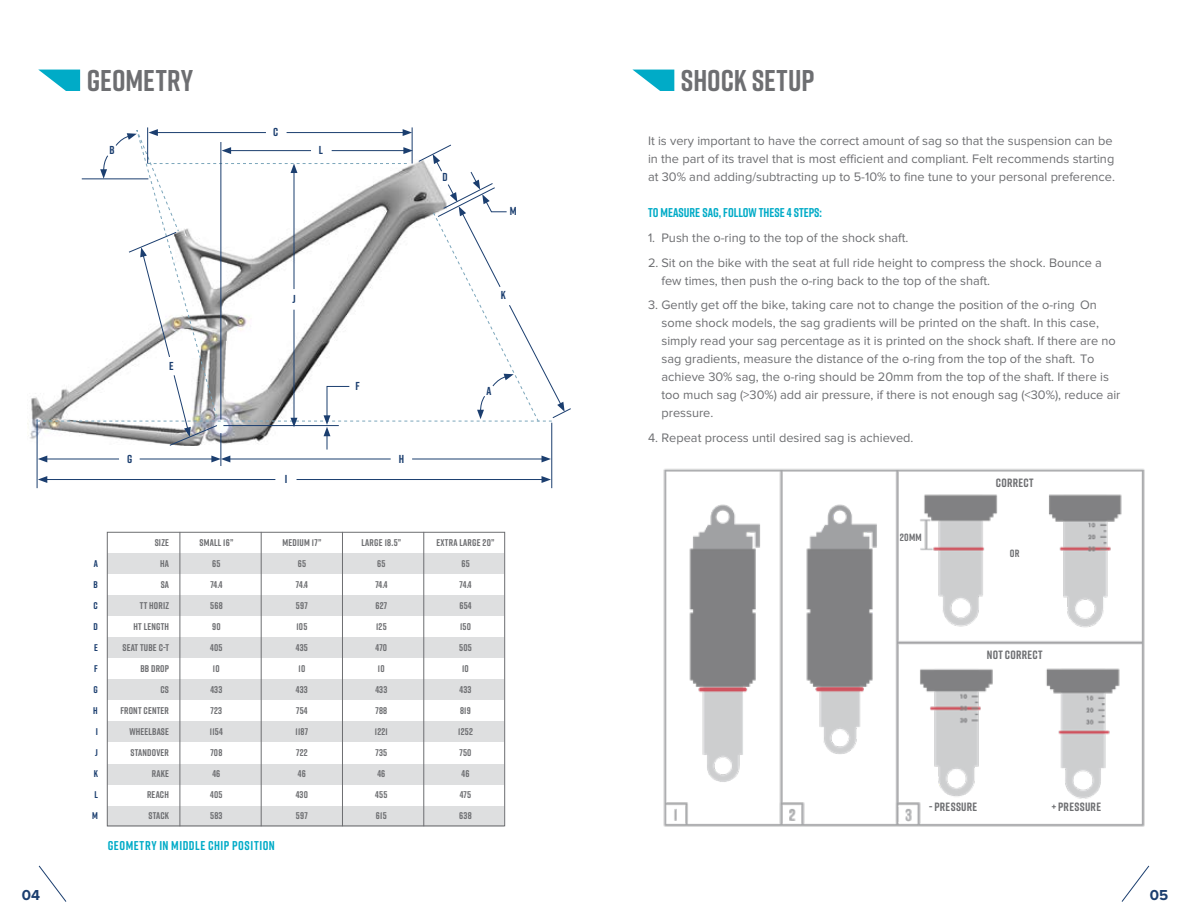
<style>
.page{position:relative;width:1188px;height:918px;background:#fff}
.page>*{position:absolute;margin:0;border:0;box-sizing:border-box;transform-origin:0 0}
.t1{font:700 30px "Rift";color:#6d6e71}
.t2{font:700 15px "Proxima Nova";color:#1b3e6f}
.t3{font:12.75px/18px "Proxima Nova";color:#6d6e71}
.t4{font:700 12.75px "Rift";color:#00abc7}
.t5{font:700 12.75px "Rift";letter-spacing:.035em;color:#00abc7}
.t6{font:700 12px "Rift";letter-spacing:.03em;color:#6d6e71}
.t7{font:700 11.55px "Rift";color:#1b3e6f}
.t8{font:700 10.5px "Rift";letter-spacing:.02em;color:#6d6e71}
.t9{font:700 9.75px/21px "Rift";letter-spacing:.025em;color:#6d6e71;text-align:right}
.t10{font:700 9.75px/21px "Rift";color:#1b3e6f;text-align:center}
</style>
<div class="page">
<svg style="left:1121px;top:865px;width:29px;height:37px"></svg>
<svg style="left:38px;top:865px;width:29px;height:37px"></svg>
<div style="left:108px;top:553px;width:396px;height:20px;background:#dedfe0"></div>
<div style="left:108px;top:595px;width:396px;height:20px;background:#dedfe0"></div>
<div style="left:108px;top:638px;width:396px;height:20px;background:#dedfe0"></div>
<div style="left:108px;top:680px;width:396px;height:20px;background:#dedfe0"></div>
<div style="left:108px;top:722px;width:396px;height:20px;background:#dedfe0"></div>
<div style="left:108px;top:764px;width:396px;height:20px;background:#dedfe0"></div>
<div style="left:108px;top:806px;width:396px;height:20px;background:#dedfe0"></div>
<img style="left:663px;top:468px;width:482px;height:359px">
<svg style="left:39px;top:70px;width:41px;height:21px"></svg>
<svg style="left:633px;top:70px;width:41px;height:21px"></svg>
<hr style="left:37px;top:420px;width:1px;height:68px;background:#1b3e6f">
<hr style="left:221px;top:433px;width:1px;height:33px;background:#1b3e6f">
<hr style="left:551px;top:423px;width:1px;height:65px;background:#1b3e6f">
<hr style="left:45px;top:479px;width:230px;height:1px;background:#1b3e6f">
<svg style="left:38px;top:476px;width:9px;height:7px"></svg>
<hr style="left:45px;top:459px;width:74px;height:1px;background:#1b3e6f">
<svg style="left:38px;top:456px;width:9px;height:6px"></svg>
<hr style="left:228px;top:459px;width:163px;height:1px;background:#1b3e6f">
<hr style="left:140px;top:459px;width:74px;height:1px;background:#1b3e6f">
<svg style="left:211px;top:456px;width:19px;height:6px"></svg>
<hr style="left:412px;top:459px;width:132px;height:1px;background:#1b3e6f">
<svg style="left:542px;top:456px;width:9px;height:6px"></svg>
<hr style="left:297px;top:479px;width:247px;height:1px;background:#1b3e6f">
<svg style="left:542px;top:476px;width:9px;height:7px"></svg>
<svg style="left:37px;top:127px;width:534px;height:323px"></svg>
<div style="left:107px;top:532px;width:398px;height:294px;border:1px solid #6d6e71"></div>
<hr style="left:180px;top:532px;width:1px;height:294px;background:#6d6e71">
<hr style="left:261px;top:532px;width:1px;height:294px;background:#6d6e71">
<hr style="left:342px;top:532px;width:1px;height:294px;background:#6d6e71">
<hr style="left:423px;top:532px;width:1px;height:294px;background:#6d6e71">
<h1 class="t1" style="left:87px;top:59px;width:108px">GEOMETRY</h1>
<p class="t7" style="left:109px;top:142px;width:7px">B</p>
<p class="t7" style="left:127px;top:451px;width:7px">G</p>
<p class="t7" style="left:169px;top:358px;width:6px">E</p>
<p class="t7" style="left:273px;top:124px;width:7px">C</p>
<p class="t7" style="left:319px;top:142px;width:6px">L</p>
<p class="t7" style="left:292px;top:291px;width:5px">J</p>
<p class="t7" style="left:285px;top:471px;width:4px">I</p>
<p class="t7" style="left:355px;top:378px;width:6px">F</p>
<p class="t7" style="left:399px;top:451px;width:7px">H</p>
<p class="t7" style="left:442px;top:169px;width:7px">D</p>
<p class="t7" style="left:510px;top:203px;width:8px">M</p>
<p class="t7" style="left:501px;top:287px;width:6px">K</p>
<p class="t7" style="left:486px;top:383px;width:6px">A</p>
<p class="t10" style="left:92px;top:553px;width:7px">A<br>B<br>C<br>D<br>E<br>F<br>G<br>H<br>I<br>J<br>K<br>L<br>M</p>
<p class="t9" style="left:120px;top:532px;width:50px">SIZE<br>HA<br>SA<br>TT HORIZ<br>HT LENGTH<br>SEAT TUBE C-T<br>BB DROP<br>CS<br>FRONT CENTER<br>WHEELBASE<br>STANDOVER<br>RAKE<br>REACH<br>STACK</p>
<p class="t9" style="left:199px;top:532px;width:36px">SMALL 16”</p>
<p class="t9" style="left:282px;top:532px;width:41px">MEDIUM 17”</p>
<p class="t9" style="left:362px;top:532px;width:41px">LARGE 18.5”</p>
<p class="t9" style="left:436px;top:532px;width:60px">EXTRA LARGE 20”</p>
<p class="t9" style="left:212px;top:553px;width:10px">65</p>
<p class="t9" style="left:298px;top:553px;width:10px">65</p>
<p class="t9" style="left:377px;top:553px;width:10px">65</p>
<p class="t9" style="left:461px;top:553px;width:10px">65</p>
<p class="t9" style="left:210px;top:574px;width:14px">74.4</p>
<p class="t9" style="left:296px;top:574px;width:14px">74.4</p>
<p class="t9" style="left:375px;top:574px;width:14px">74.4</p>
<p class="t9" style="left:460px;top:574px;width:14px">74.4</p>
<p class="t9" style="left:210px;top:595px;width:14px">568</p>
<p class="t9" style="left:296px;top:595px;width:13px">597</p>
<p class="t9" style="left:376px;top:595px;width:13px">627</p>
<p class="t9" style="left:459px;top:595px;width:14px">654</p>
<p class="t9" style="left:212px;top:616px;width:10px">90</p>
<p class="t9" style="left:296px;top:616px;width:13px">105</p>
<p class="t9" style="left:376px;top:616px;width:12px">125</p>
<p class="t9" style="left:460px;top:616px;width:13px">150</p>
<p class="t9" style="left:210px;top:637px;width:14px">405</p>
<p class="t9" style="left:296px;top:637px;width:14px">435</p>
<p class="t9" style="left:376px;top:637px;width:13px">470</p>
<p class="t9" style="left:459px;top:637px;width:14px">505</p>
<p class="t9" style="left:213px;top:658px;width:8px">10</p>
<p class="t9" style="left:298px;top:658px;width:8px">10</p>
<p class="t9" style="left:378px;top:658px;width:8px">10</p>
<p class="t9" style="left:462px;top:658px;width:8px">10</p>
<p class="t9" style="left:210px;top:679px;width:13px">433</p>
<p class="t9" style="left:296px;top:679px;width:13px">433</p>
<p class="t9" style="left:375px;top:679px;width:13px">433</p>
<p class="t9" style="left:460px;top:679px;width:13px">433</p>
<p class="t9" style="left:211px;top:700px;width:13px">723</p>
<p class="t9" style="left:296px;top:700px;width:13px">754</p>
<p class="t9" style="left:375px;top:700px;width:13px">788</p>
<p class="t9" style="left:460px;top:700px;width:12px">819</p>
<p class="t9" style="left:210px;top:721px;width:15px">1154</p>
<p class="t9" style="left:296px;top:721px;width:14px">1187</p>
<p class="t9" style="left:375px;top:721px;width:15px">1221</p>
<p class="t9" style="left:458px;top:721px;width:16px">1252</p>
<p class="t9" style="left:210px;top:742px;width:14px">708</p>
<p class="t9" style="left:296px;top:742px;width:13px">722</p>
<p class="t9" style="left:375px;top:742px;width:13px">735</p>
<p class="t9" style="left:459px;top:742px;width:14px">750</p>
<p class="t9" style="left:212px;top:763px;width:10px">46</p>
<p class="t9" style="left:298px;top:763px;width:10px">46</p>
<p class="t9" style="left:377px;top:763px;width:10px">46</p>
<p class="t9" style="left:461px;top:763px;width:10px">46</p>
<p class="t9" style="left:210px;top:784px;width:14px">405</p>
<p class="t9" style="left:296px;top:784px;width:14px">430</p>
<p class="t9" style="left:375px;top:784px;width:14px">455</p>
<p class="t9" style="left:460px;top:784px;width:13px">475</p>
<p class="t9" style="left:210px;top:805px;width:14px">583</p>
<p class="t9" style="left:296px;top:805px;width:13px">597</p>
<p class="t9" style="left:376px;top:805px;width:12px">615</p>
<p class="t9" style="left:459px;top:805px;width:14px">638</p>
<p class="t5" style="left:108px;top:837px;width:169px">GEOMETRY IN MIDDLE CHIP POSITION</p>
<h1 class="t1" style="left:681px;top:59px;width:135px">SHOCK SETUP</h1>
<p class="t3" style="left:648px;top:132px;width:469px">It is very important to have the correct amount of sag so that the suspension can be in the part of its travel that is most efficient and compliant. Felt recommends starting at 30% and adding/subtracting up to 5-10% to fine tune to your personal preference.</p>
<p class="t4" style="left:648px;top:203px;width:176px">TO MEASURE SAG, FOLLOW THESE 4 STEPS:</p>
<p class="t3" style="left:648px;top:228px;width:262px">1. Push the o-ring to the top of the shock shaft.</p>
<p class="t3" style="left:662px;top:253px;width:442px;text-indent:-14px">2. Sit on the bike with the seat at full ride height to compress the shock. Bounce a few times, then push the o-ring back to the top of the shaft.</p>
<p class="t3" style="left:662px;top:296px;width:460px;text-indent:-14px">3. Gently get off the bike, taking care not to change the position of the o-ring On some shock models, the sag gradients will be printed on the shaft. In this case, simply read your sag percentage as it is printed on the shock shaft. If there are no sag gradients, measure the distance of the o-ring from the top of the shaft. To achieve 30% sag, the o-ring should be 20mm from the top of the shaft. If there is too much sag (&gt;30%) add air pressure, if there is not enough sag (&lt;30%), reduce air pressure.</p>
<p class="t3" style="left:648px;top:429px;width:267px">4. Repeat process until desired sag is achieved.</p>
<p class="t6" style="left:996px;top:475px;width:39px">CORRECT</p>
<p class="t8" style="left:900px;top:529px;width:23px">20MM</p>
<p class="t8" style="left:1010px;top:546px;width:11px">OR</p>
<p class="t6" style="left:987px;top:646px;width:57px">NOT CORRECT</p>
<p class="t6" style="left:929px;top:798px;width:50px">- PRESSURE</p>
<p class="t6" style="left:1051px;top:798px;width:51px">+ PRESSURE</p>
<p class="t2" style="left:22px;top:886px;width:20px">04</p>
<p class="t2" style="left:1150px;top:886px;width:20px">05</p>
</div>
